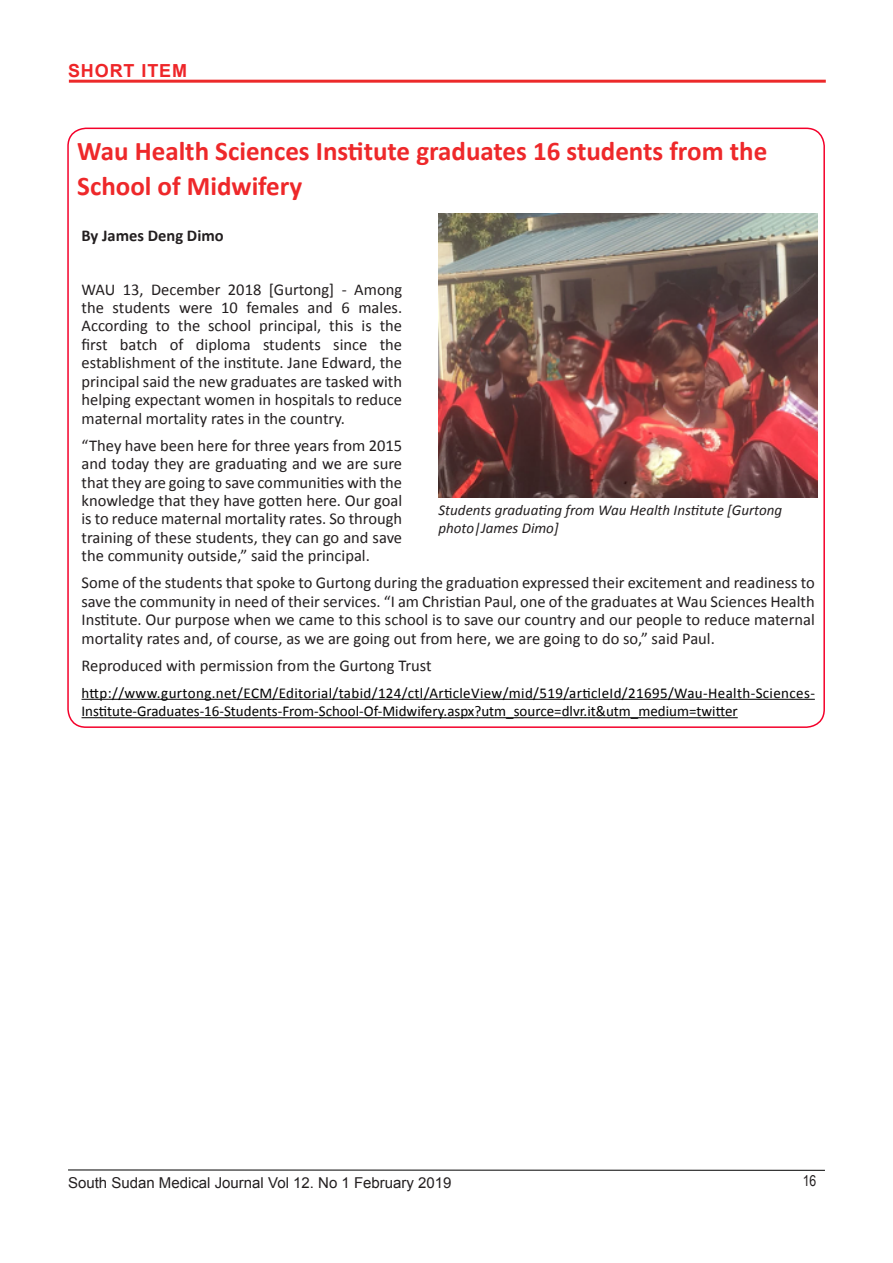
<style>
.page{position:relative;width:893px;height:1263px;background:#fff}
.page>*{position:absolute;margin:0;border:0;box-sizing:border-box;transform-origin:0 0}
.t1{font:700 27px "Calibri";color:#ee282a}
.Sidebar{font:700 18px "Arial";letter-spacing:.05em;color:#ee2528}
.t2{font:16.5px/18.5px "Calibri";color:#231f20;text-align:justify}
.t3{font:700 16.5px "Calibri";color:#231f20}
.t4{font:15px/18.5px "Calibri";letter-spacing:.005em;color:#000}
.t5{font:italic 15px/18px "Calibri";color:#231f20}
.t6{font:15px "Arial";color:#231f20}
.t7{font:15px "Arial Narrow";color:#231f20}
</style>
<div class="page">
<hr style="left:68px;top:1169px;width:757px;height:2px;background:#000">
<hr style="left:69px;top:80px;width:757px;height:3px;background:#ec292a">
<hr style="left:82px;top:699px;width:733px;height:1px;background:#000">
<hr style="left:82px;top:717px;width:656px;height:1px;background:#000">
<img style="left:438px;top:213px;width:379px;height:284px">
<p class="Sidebar" style="left:68px;top:59px;width:121px">SHORT ITEM</p>
<p class="t1" style="left:77px;top:134px;width:691px">Wau Health Sciences Institute graduates 16 students from the</p>
<p class="t1" style="left:77px;top:169px;width:227px">School of Midwifery</p>
<p class="t3" style="left:82px;top:225px;width:144px">By James Deng Dimo</p>
<p class="t2" style="left:82px;top:279px;width:322px">WAU 13, December 2018 [Gurtong] - Among the students were 10 females and 6 males.<br>According to the school principal, this is the first batch of diploma students since the establishment of the institute. Jane Edward, the principal said the new graduates are tasked with helping expectant women in hospitals to reduce maternal mortality rates in the country.</p>
<p class="t2" style="left:82px;top:435px;width:322px">“They have been here for three years from 2015 and today they are graduating and we are sure that they are going to save communities with the knowledge that they have gotten here. Our goal is to reduce maternal mortality rates. So through training of these students, they can go and save the community outside,” said the principal.</p>
<p class="t2" style="left:82px;top:573px;width:735px">Some of the students that spoke to Gurtong during the graduation expressed their excitement and readiness to save the community in need of their services. “I am Christian Paul, one of the graduates at Wau Sciences Health Institute. Our purpose when we came to this school is to save our country and our people to reduce maternal mortality rates and, of course, as we are going out from here, we are going to do so,” said Paul.</p>
<p class="t2" style="left:82px;top:655px;width:352px">Reproduced with permission from the Gurtong Trust</p>
<p class="t4" style="left:82px;top:683px;width:735px">http://www.gurtong.net/ECM/Editorial/tabid/124/ctl/ArticleView/mid/519/articleId/21695/Wau-Health-Sciences-<br>Institute-Graduates-16-Students-From-School-Of-Midwifery.aspx?utm_source=dlvr.it&amp;utm_medium=twitter</p>
<p class="t5" style="left:438px;top:500px;width:345px">Students graduating from Wau Health Institute [Gurtong photo|James Dimo]</p>
<p class="t6" style="left:68px;top:1173px;width:385px">South Sudan Medical Journal Vol 12. No 1 February 2019</p>
<p class="t7" style="left:803px;top:1170px;width:15px">16</p>
</div>
